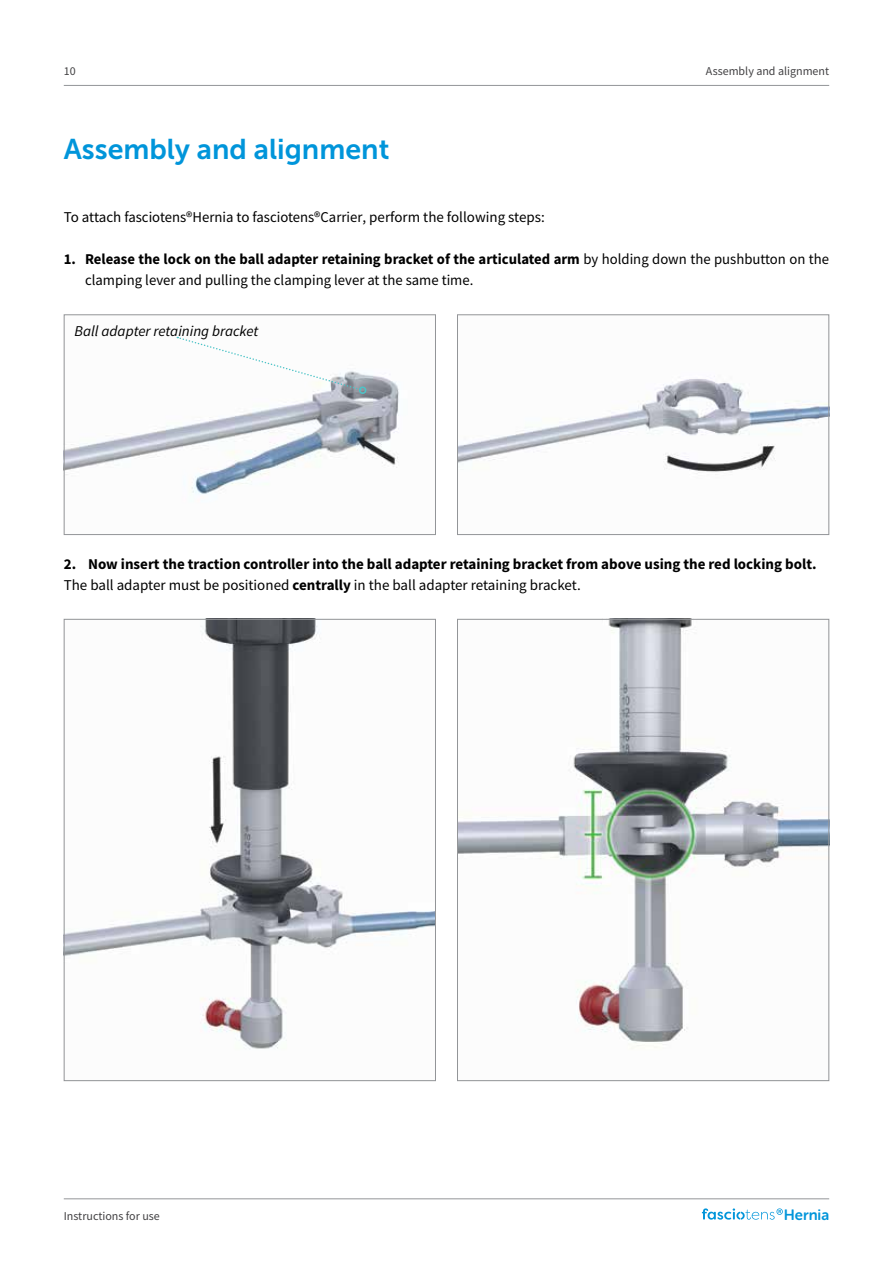
<style>
.page{position:relative;width:893px;height:1263px;background:#fff}
.page>*{position:absolute;margin:0;border:0;box-sizing:border-box;transform-origin:0 0}
.t1{font:28.5px "Museo Sans 700";color:#0095da}
.t2{font:15px/21px "Source Sans Pro";color:#000}
.t3{font:700 15px/21px "Source Sans Pro";color:#000}
.t4{font:italic 15px "Source Sans Pro";color:#000}
.t5{font:15px "Museo Sans Rounded 700";color:#0095da}
.t6{font:12px "Source Sans Pro";color:#414042}
.s1{font-weight:700}
.s2{font-weight:400}
</style>
<div class="page">
<hr style="left:64px;top:85px;width:765px;height:1px;background:#939598">
<hr style="left:64px;top:1198px;width:765px;height:1px;background:#939598">
<svg style="left:702px;top:1208px;width:81px;height:12px"></svg>
<img style="left:66px;top:337px;width:333px;height:157px">
<div style="left:64px;top:314px;width:372px;height:221px;border:1px solid #939598"></div>
<img style="left:66px;top:621px;width:368px;height:429px">
<img style="left:459px;top:621px;width:368px;height:428px">
<img style="left:459px;top:376px;width:368px;height:97px">
<div style="left:457px;top:314px;width:372px;height:221px;border:1px solid #939598"></div>
<svg style="left:177px;top:336px;width:184px;height:55px"></svg>
<div style="left:359px;top:386px;width:7px;height:8px;border:2px solid #4cc3c7;border-radius:50%"></div>
<p class="t6" style="left:64px;top:63px;width:13px">10</p>
<h1 class="t1" style="left:64px;top:133px;width:327px">Assembly and alignment</h1>
<p class="t6" style="left:706px;top:63px;width:125px">Assembly and alignment</p>
<p class="t2" style="left:64px;top:206px;width:483px">To attach fasciotens®Hernia to fasciotens®Carrier, perform the following steps:</p>
<p class="t2" style="left:85px;top:248px;width:746px;text-indent:-21px"><span class="s1">1. Release the lock on the ball adapter retaining bracket of the articulated arm</span> by holding down the pushbutton on the clamping lever and pulling the clamping lever at the same time.</p>
<p class="t4" style="left:74px;top:322px;width:185px">Ball adapter retaining bracket</p>
<p class="t3" style="left:64px;top:553px;width:754px">2. Now insert the traction controller into the ball adapter retaining bracket from above using the red locking bolt.<br><span class="s2">The ball adapter must be positioned</span> centrally <span class="s2">in the ball adapter retaining bracket.</span></p>
<p class="t6" style="left:64px;top:1208px;width:98px">Instructions for use</p>
<p class="t5" style="left:784px;top:1206px;width:47px">Hernia</p>
</div>
